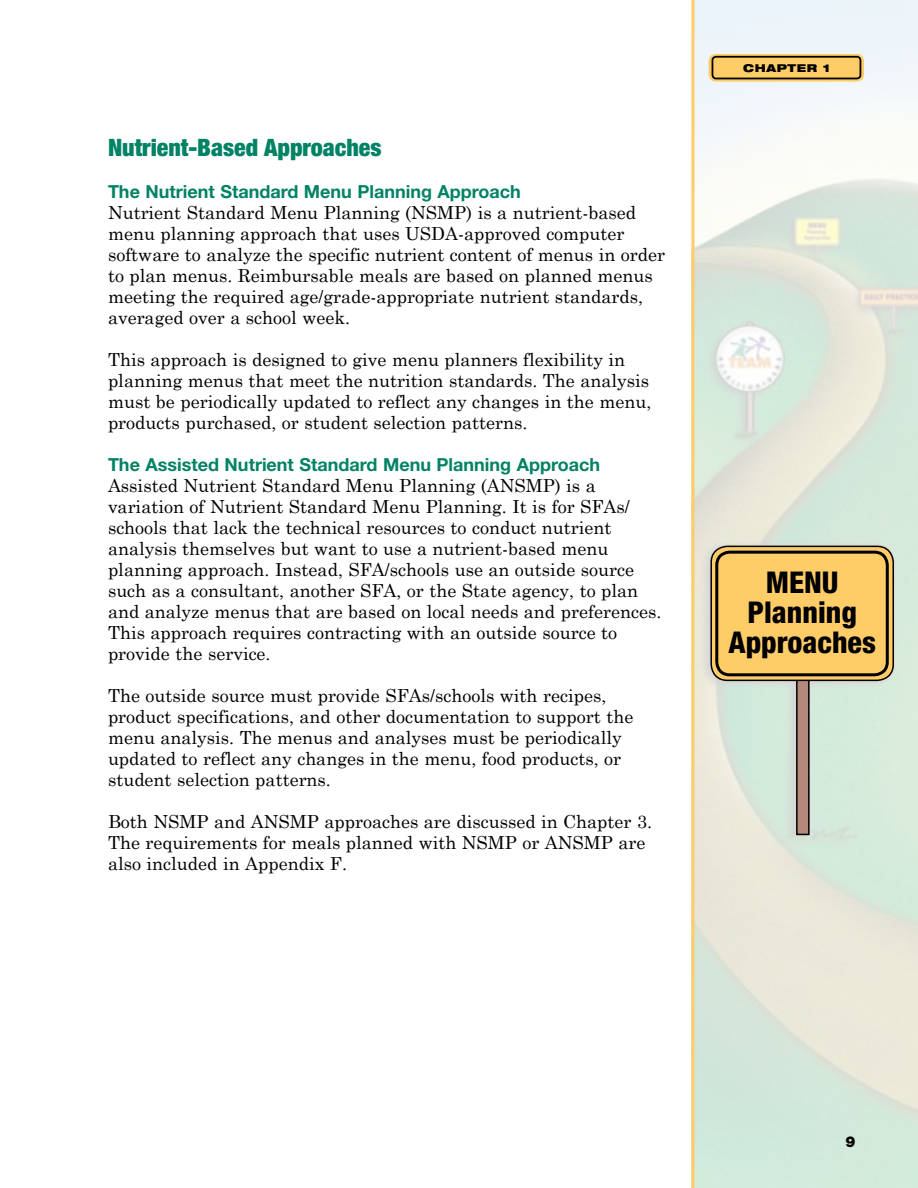
<style>
.page{position:relative;width:918px;height:1188px;background:#fff}
.page>*{position:absolute;margin:0;border:0;box-sizing:border-box;transform-origin:0 0}
.t1{font:800 condensed 30px/30px "Helvetica Neue";color:#000;text-align:center}
.t2{font:900 condensed 24px "Helvetica Neue";color:#008265}
.t3{font:18px/21px "Century Schoolbook";color:#000}
.t4{font:700 18px "Helvetica Neue";color:#008265}
.t5{font:900 expanded 12px "Helvetica Neue";color:#000}
.s1{font-size:10.8px}
</style>
<div class="page">
<img style="left:691px;top:0;width:227px;height:1188px">
<hr style="left:692px;top:0;width:2px;height:1188px;background:#ffcd67">
<div style="left:709px;top:54px;width:155px;height:27px;background:#ffcd67;border-radius:7px"></div>
<div style="left:712px;top:56px;width:149px;height:23px;border:2px solid #000;border-radius:4px"></div>
<div style="left:797px;top:679px;width:12px;height:155px;background:#b4897c"></div>
<div style="left:796px;top:678px;width:14px;height:157px;border:2px solid #000"></div>
<div style="left:711px;top:546px;width:182px;height:134px;background:#ffcd67;border-radius:16px"></div>
<div style="left:710px;top:546px;width:184px;height:135px;border:2px solid #000;border-radius:16px"></div>
<div style="left:715px;top:551px;width:174px;height:125px;border:3px solid #000;border-radius:13px"></div>
<svg style="left:846px;top:1136px;width:9px;height:11px"></svg>
<h2 class="t2" style="left:108px;top:133px;width:275px">Nutrient-Based Approaches</h2>
<p class="t4" style="left:108px;top:180px;width:414px">The Nutrient Standard Menu Planning Approach</p>
<p class="t3" style="left:108px;top:202px;width:559px">Nutrient Standard Menu Planning (NSMP) is a nutrient-based menu planning approach that uses USDA-approved computer software to analyze the specific nutrient content of menus in order to plan menus. Reimbursable meals are based on planned menus meeting the required age/grade-appropriate nutrient standards, averaged over a school week.</p>
<p class="t3" style="left:108px;top:349px;width:545px">This approach is designed to give menu planners flexibility in planning menus that meet the nutrition standards. The analysis must be periodically updated to reflect any changes in the menu, products purchased, or student selection patterns.</p>
<p class="t4" style="left:108px;top:453px;width:494px">The Assisted Nutrient Standard Menu Planning Approach</p>
<p class="t3" style="left:108px;top:475px;width:555px">Assisted Nutrient Standard Menu Planning (ANSMP) is a variation of Nutrient Standard Menu Planning. It is for SFAs/ schools that lack the technical resources to conduct nutrient analysis themselves but want to use a nutrient-based menu planning approach. Instead, SFA/schools use an outside source such as a consultant, another SFA, or the State agency, to plan and analyze menus that are based on local needs and preferences.<br>This approach requires contracting with an outside source to provide the service.</p>
<p class="t3" style="left:108px;top:685px;width:527px">The outside source must provide SFAs/schools with recipes, product specifications, and other documentation to support the menu analysis. The menus and analyses must be periodically updated to reflect any changes in the menu, food products, or student selection patterns.</p>
<p class="t3" style="left:108px;top:811px;width:546px">Both NSMP and ANSMP approaches are discussed in Chapter 3.<br>The requirements for meals planned with NSMP or ANSMP are also included in Appendix F.</p>
<p class="t5" style="left:737px;top:59px;width:101px">C H<span class="s1">C H</span>A<span class="s1">A</span> P<span class="s1">P T</span>T <span class="s1">E</span>E<span class="s1">R</span>R <span class="s1">1</span>1</p>
<h1 class="t1" style="left:728px;top:567px;width:149px">MENU<br>Planning<br>Approaches</h1>
</div>
